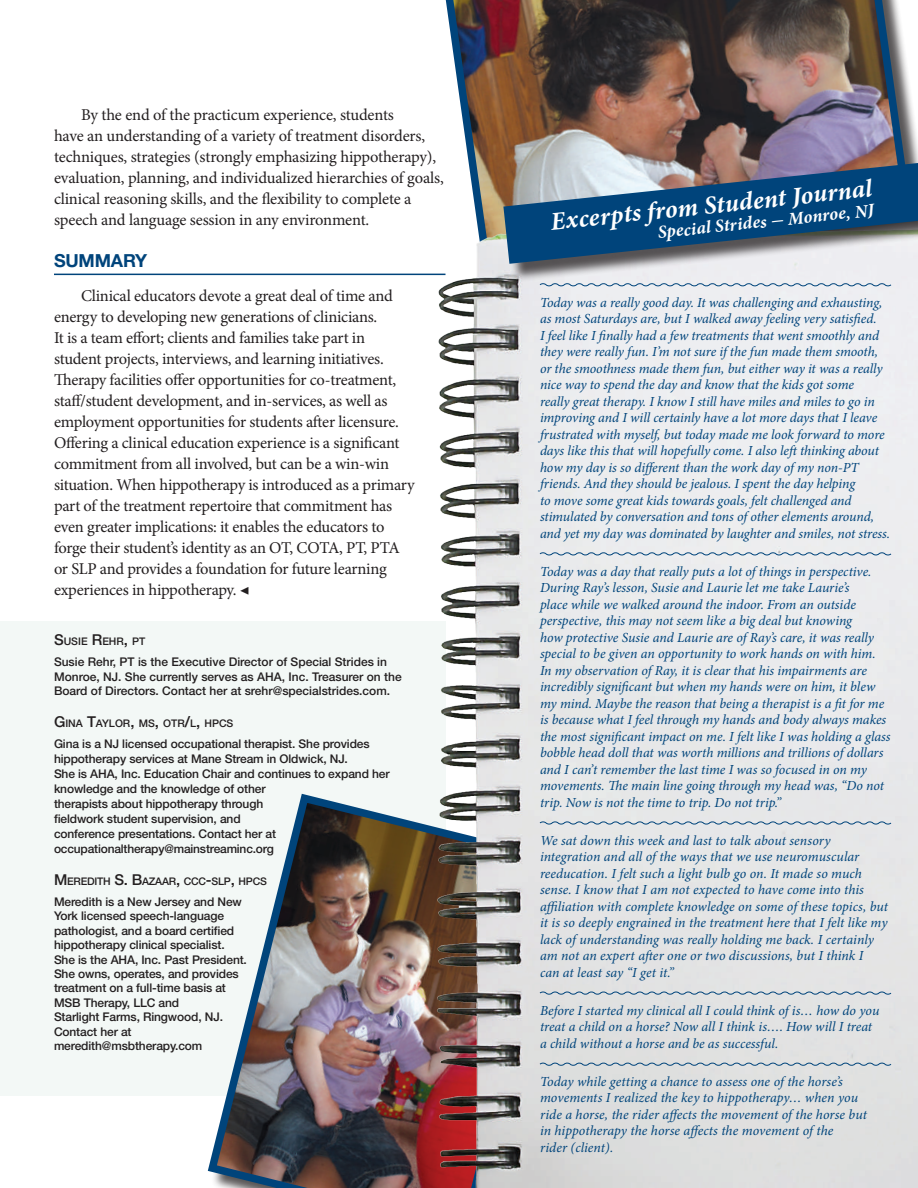
<style>
.page{position:relative;width:918px;height:1188px;background:#fff}
.page>*{position:absolute;margin:0;border:0;box-sizing:border-box;transform-origin:0 0}
.Feature_Article_Basi{font:italic 700 25.5px "Minion Pro";color:#fff}
.Feature_Article_Basi-2{font:italic 700 18px "Minion Pro";color:#fff}
.Article_Heading_1_W{font:700 18px "Helvetica Neue LT Std";letter-spacing:-.01em;color:#00447b}
.Feature_Article_Basi-3{font:16.5px/21px "Minion Pro";letter-spacing:-.015em;color:#231f20}
.feature_article_para{font:16.5px/21px "Minion Pro";letter-spacing:-.01em;color:#231f20}
.journal_text_ss{font:italic 13.8px/16.5px "Minion Pro";letter-spacing:-.005em;color:#00447b}
.Article_Bio{font:500 12px/14.4px "Helvetica Neue LT Std";letter-spacing:-.01em;color:#231f20}
.Article_Bio_Name_Hea{font:500 10.5px "Helvetica Neue LT Std";letter-spacing:-.01em;color:#231f20}
.s1{font-size:15px}
</style>
<div class="page">
<div style="left:0;top:621px;width:446px;height:475px;background:#f3f8f6"></div>
<img style="left:207px;top:793px;width:221px;height:395px">
<img style="left:445px;top:0;width:471px;height:200px">
<hr style="left:54px;top:274px;width:392px;height:1px;background:#00447b">
<img style="left:428px;top:200px;width:490px;height:988px">
<svg style="left:539px;top:282px;width:353px;height:5px;background:#b9c8d7"></svg>
<svg style="left:539px;top:551px;width:353px;height:5px;background:#b7c7d4"></svg>
<svg style="left:539px;top:820px;width:353px;height:6px;background:#bcc9d3"></svg>
<svg style="left:539px;top:991px;width:353px;height:5px;background:#b0bfcb"></svg>
<svg style="left:539px;top:1062px;width:353px;height:5px;background:#aebdc9"></svg>
<div style="left:506px;top:162px;width:412px;height:120px;background:#231f20;opacity:.75"></div>
<svg style="left:503px;top:163px;width:415px;height:101px;background:#4b6f8f"></svg>
<p class="feature_article_para" style="left:54px;top:104px;width:391px;text-indent:27px">By the end of the practicum experience, students<br>have an understanding of a variety of treatment disorders, techniques, strategies (strongly emphasizing hippotherapy), evaluation, planning, and individualized hierarchies of goals, clinical reasoning skills, and the flexibility to complete a speech and language session in any environment.</p>
<p class="Article_Heading_1_W" style="left:54px;top:249px;width:95px">SUMMARY</p>
<p class="Feature_Article_Basi-3" style="left:54px;top:286px;width:362px;text-indent:27px">Clinical educators devote a great deal of time and energy to developing new generations of clinicians.<br>It is a team effort; clients and families take part in student projects, interviews, and learning initiatives.<br>Therapy facilities offer opportunities for co-treatment, staff/student development, and in-services, as well as employment opportunities for students after licensure.<br>Offering a clinical education experience is a significant commitment from all involved, but can be a win-win situation. When hippotherapy is introduced as a primary part of the treatment repertoire that commitment has even greater implications: it enables the educators to forge their student’s identity as an OT, COTA, PT, PTA or SLP and provides a foundation for future learning experiences in hippotherapy. ◀</p>
<p class="journal_text_ss" style="left:540px;top:294px;width:351px">Today was a really good day. It was challenging and exhausting, as most Saturdays are, but I walked away feeling very satisfied.<br>I feel like I finally had a few treatments that went smoothly and they were really fun. I’m not sure if the fun made them smooth, or the smoothness made them fun, but either way it was a really nice way to spend the day and know that the kids got some<br>really great therapy. I know I still have miles and miles to go in improving and I will certainly have a lot more days that I leave frustrated with myself, but today made me look forward to more days like this that will hopefully come. I also left thinking about how my day is so different than the work day of my non-PT friends. And they should be jealous. I spent the day helping<br>to move some great kids towards goals, felt challenged and stimulated by conversation and tons of other elements around, and yet my day was dominated by laughter and smiles, not stress.</p>
<p class="Feature_Article_Basi" style="left:549px;top:204px;width:324px;rotate:-6deg">Excerpts from Student Journal</p>
<p class="Feature_Article_Basi-2" style="left:657px;top:220px;width:219px;rotate:-6deg">Special Strides - Monroe, NJ</p>
<p class="journal_text_ss" style="left:540px;top:563px;width:352px">Today was a day that really puts a lot of things in perspective.<br>During Ray’s lesson, Susie and Laurie let me take Laurie’s<br>place while we walked around the indoor. From an outside perspective, this may not seem like a big deal but knowing<br>how protective Susie and Laurie are of Ray’s care, it was really special to be given an opportunity to work hands on with him.<br>In my observation of Ray, it is clear that his impairments are incredibly significant but when my hands were on him, it blew my mind. Maybe the reason that being a therapist is a fit for me is because what I feel through my hands and body always makes the most significant impact on me. I felt like I was holding a glass bobble head doll that was worth millions and trillions of dollars and I can’t remember the last time I was so focused in on my movements. The main line going through my head was, “Do not trip. Now is not the time to trip. Do not trip.”</p>
<p class="journal_text_ss" style="left:540px;top:832px;width:350px">We sat down this week and last to talk about sensory integration and all of the ways that we use neuromuscular reeducation. I felt such a light bulb go on. It made so much sense. I know that I am not expected to have come into this affiliation with complete knowledge on some of these topics, but it is so deeply engrained in the treatment here that I felt like my lack of understanding was really holding me back. I certainly am not an expert after one or two discussions, but I think I<br>can at least say “I get it.”</p>
<p class="journal_text_ss" style="left:540px;top:1002px;width:341px">Before I started my clinical all I could think of is… how do you treat a child on a horse? Now all I think is…. How will I treat a child without a horse and be as successful.</p>
<p class="journal_text_ss" style="left:540px;top:1073px;width:328px">Today while getting a chance to assess one of the horse’s movements I realized the key to hippotherapy… when you ride a horse, the rider affects the movement of the horse but in hippotherapy the horse affects the movement of the<br>rider (client).</p>
<p class="Article_Bio_Name_Hea" style="left:54px;top:635px;width:93px"><span class="s1">S</span>USIE <span class="s1">R</span>EHR<span class="s1">,</span> PT</p>
<p class="Article_Bio" style="left:54px;top:655px;width:349px">Susie Rehr, PT is the Executive Director of Special Strides in<br>Monroe, NJ. She currently serves as AHA, Inc. Treasurer on the<br>Board of Directors. Contact her at srehr@specialstrides.com.</p>
<p class="Article_Bio_Name_Hea" style="left:54px;top:717px;width:180px"><span class="s1">G</span>INA <span class="s1">T</span>AYLOR<span class="s1">,</span> MS<span class="s1">,</span> OTR<span class="s1">/</span>L<span class="s1">,</span> HPCS</p>
<p class="Article_Bio" style="left:54px;top:737px;width:337px;line-height:15px">Gina is a NJ licensed occupational therapist. She provides hippotherapy services at Mane Stream in Oldwick, NJ.<br>She is AHA, Inc. Education Chair and continues to expand her knowledge and the knowledge of other<br>therapists about hippotherapy through<br>fieldwork student supervision, and<br>conference presentations. Contact her at occupationaltherapy@mainstreaminc.org</p>
<p class="Article_Bio_Name_Hea" style="left:54px;top:875px;width:214px"><span class="s1">M</span> EREDITH <span class="s1">S. B</span>AZAAR<span class="s1">,</span> CCC<span class="s1">-</span>SLP<span class="s1">,</span> HPCS</p>
<p class="Article_Bio" style="left:54px;top:894px;width:194px">Meredith is a New Jersey and New<br>York licensed speech-language pathologist, and a board certified hippotherapy clinical specialist.<br>She is the AHA, Inc. Past President.<br>She owns, operates, and provides treatment on a full-time basis at<br>MSB Therapy, LLC and<br>Starlight Farms, Ringwood, NJ.<br>Contact her at meredith@msbtherapy.com</p>
</div>
